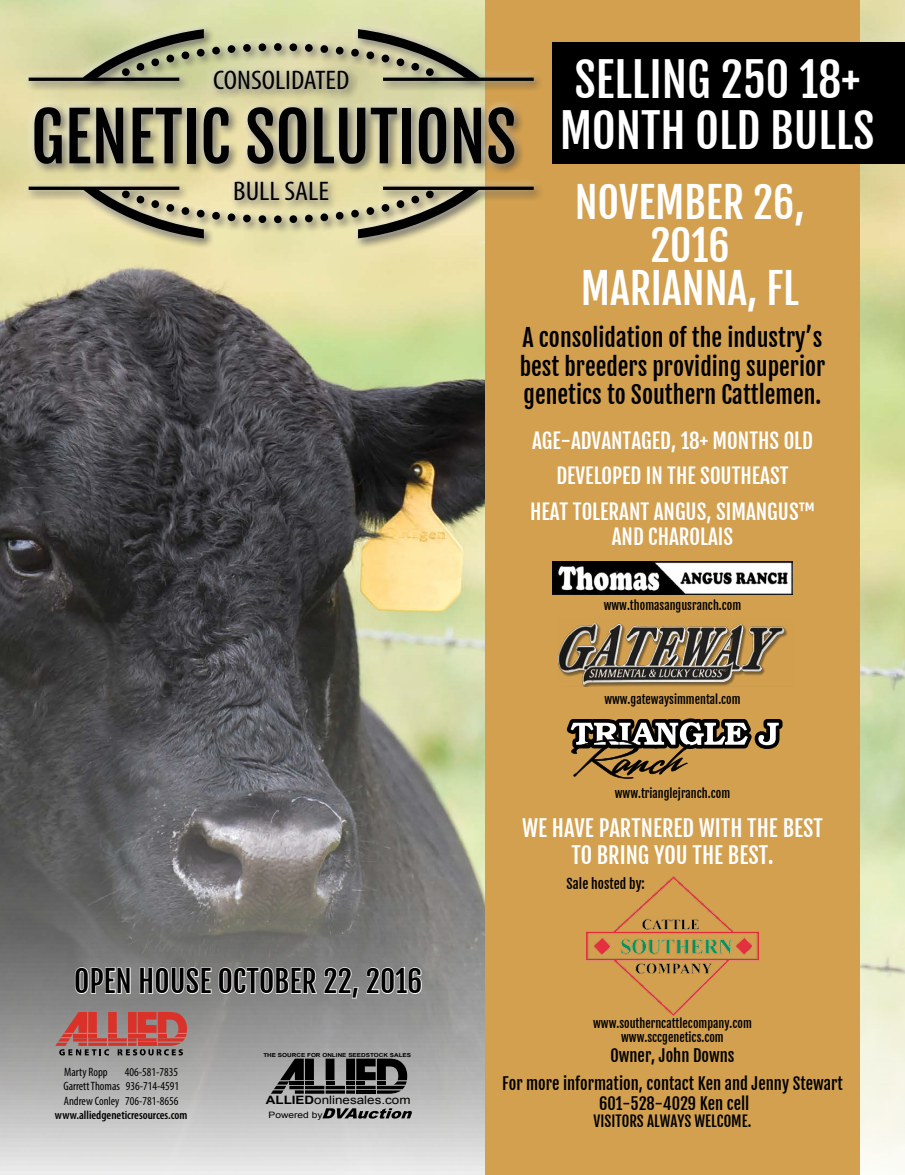
<style>
.page{position:relative;width:905px;height:1175px;background:#fff}
.page>*{position:absolute;margin:0;border:0;box-sizing:border-box;transform-origin:0 0}
.t1{font:66.6px "Fjalla One";color:#010101}
.t2{font:46.05px/51.4px "Fjalla One";color:#fff;text-align:center}
.t3{font:41.55px/43px "Fjalla One";color:#fff;text-align:center}
.t4{font:29.7px "Fjalla One";color:#000}
.t5{font:condensed 27px "Myriad Pro";color:#010101;scale:1.1 1}
.t6{font:23.7px/28.5px "Fjalla One";color:#000}
.t7{font:22.35px/26.7px "Fjalla One";color:#fff;text-align:center}
.t8{font:20.85px/35.7px "Fjalla One";color:#fff;text-align:center}
.t9{font:16.35px/28.2px "Fjalla One";color:#000;text-align:center}
.t10{font:14.85px "Fjalla One";color:#000}
.t11{font:13.35px "Fjalla One";color:#000}
.t12{font:condensed 12.15px/14.5px "Myriad Pro";color:#000;text-align:justify}
.t13{font:600 condensed 12.15px "Myriad Pro";color:#000}
.t14{font:11.85px/14.2px "Fjalla One";color:#000;text-align:center}
.t15{font:11.55px "Arial";color:#000;scale:1.16 1}
.t16{font:8.85px "Arial";color:#000;scale:1.16 1}
.t17{font:700 5.55px "Arial";color:#000;scale:1.16 1}
.s1{font-weight:700}
</style>
<div class="page">
<img style="left:0;top:0;width:904px;height:1174px">
<div style="left:485px;top:0;width:374px;height:1174px;background:#d2a04f"></div>
<img style="left:587px;top:876px;width:171px;height:139px">
<svg style="left:55px;top:1012px;width:132px;height:43px;background:#ad605b"></svg>
<img style="left:552px;top:561px;width:240px;height:33px">
<img style="left:558px;top:622px;width:229px;height:64px">
<svg style="left:566px;top:718px;width:216px;height:60px"></svg>
<svg style="left:322px;top:1108px;width:90px;height:10px"></svg>
<svg style="left:271px;top:1058px;width:136px;height:35px;background:#4b4b4b"></svg>
<div style="left:19px;top:20px;width:524px;height:227px;background:#fff;opacity:.75"></div>
<hr style="left:29px;top:78px;width:150px;height:3px;background:#010101">
<svg style="left:82px;top:29px;width:122px;height:49px;background:#999d7a"></svg>
<hr style="left:29px;top:187px;width:150px;height:3px;background:#010101">
<svg style="left:82px;top:189px;width:122px;height:49px;background:#aaa482"></svg>
<hr style="left:383px;top:78px;width:150px;height:3px;background:#010101">
<svg style="left:358px;top:29px;width:122px;height:49px;background:#a4a481"></svg>
<hr style="left:383px;top:187px;width:150px;height:3px;background:#010101">
<svg style="left:358px;top:189px;width:122px;height:49px;background:#a6a081"></svg>
<div style="left:181px;top:51px;width:8px;height:8px;background:#000;border-radius:50%"></div>
<div style="left:396px;top:200px;width:8px;height:8px;background:#000;border-radius:50%"></div>
<div style="left:305px;top:215px;width:8px;height:7px;background:#000;border-radius:50%"></div>
<div style="left:258px;top:43px;width:8px;height:8px;background:#000;border-radius:50%"></div>
<div style="left:274px;top:43px;width:8px;height:8px;background:#000;border-radius:50%"></div>
<div style="left:166px;top:55px;width:8px;height:7px;background:#000;border-radius:50%"></div>
<div style="left:243px;top:44px;width:8px;height:8px;background:#000;border-radius:50%"></div>
<div style="left:351px;top:49px;width:8px;height:8px;background:#000;border-radius:50%"></div>
<div style="left:227px;top:45px;width:8px;height:8px;background:#000;border-radius:50%"></div>
<div style="left:151px;top:200px;width:8px;height:8px;background:#000;border-radius:50%"></div>
<div style="left:122px;top:191px;width:8px;height:7px;background:#000;border-radius:50%"></div>
<div style="left:166px;top:204px;width:8px;height:8px;background:#000;border-radius:50%"></div>
<div style="left:411px;top:196px;width:8px;height:7px;background:#000;border-radius:50%"></div>
<div style="left:137px;top:63px;width:7px;height:8px;background:#000;border-radius:50%"></div>
<div style="left:381px;top:204px;width:8px;height:8px;background:#000;border-radius:50%"></div>
<div style="left:197px;top:210px;width:8px;height:7px;background:#000;border-radius:50%"></div>
<div style="left:212px;top:212px;width:8px;height:8px;background:#000;border-radius:50%"></div>
<div style="left:366px;top:51px;width:8px;height:8px;background:#000;border-radius:4px"></div>
<div style="left:151px;top:58px;width:8px;height:8px;background:#000;border-radius:50%"></div>
<div style="left:411px;top:63px;width:8px;height:8px;background:#000;border-radius:50%"></div>
<div style="left:122px;top:68px;width:8px;height:8px;background:#000;border-radius:50%"></div>
<div style="left:426px;top:68px;width:8px;height:8px;background:#000;border-radius:50%"></div>
<div style="left:289px;top:215px;width:8px;height:8px;background:#000;border-radius:50%"></div>
<div style="left:289px;top:43px;width:8px;height:8px;background:#000;border-radius:50%"></div>
<div style="left:227px;top:213px;width:8px;height:8px;background:#000;border-radius:50%"></div>
<div style="left:366px;top:207px;width:8px;height:8px;background:#000;border-radius:50%"></div>
<div style="left:320px;top:45px;width:8px;height:8px;background:#000;border-radius:50%"></div>
<div style="left:212px;top:47px;width:8px;height:7px;background:#000;border-radius:50%"></div>
<div style="left:336px;top:212px;width:7px;height:8px;background:#000;border-radius:50%"></div>
<div style="left:243px;top:214px;width:8px;height:8px;background:#000;border-radius:50%"></div>
<div style="left:197px;top:49px;width:8px;height:8px;background:#000;border-radius:50%"></div>
<div style="left:258px;top:215px;width:8px;height:8px;background:#000;border-radius:50%"></div>
<div style="left:274px;top:215px;width:8px;height:8px;background:#000;border-radius:50%"></div>
<div style="left:426px;top:191px;width:8px;height:7px;background:#000;border-radius:50%"></div>
<div style="left:351px;top:210px;width:8px;height:7px;background:#000;border-radius:50%"></div>
<div style="left:136px;top:196px;width:8px;height:7px;background:#000;border-radius:50%"></div>
<div style="left:396px;top:58px;width:8px;height:8px;background:#000;border-radius:50%"></div>
<div style="left:336px;top:47px;width:7px;height:8px;background:#000;border-radius:50%"></div>
<div style="left:320px;top:213px;width:8px;height:8px;background:#000;border-radius:50%"></div>
<svg style="left:381px;top:54px;width:8px;height:9px"></svg>
<div style="left:305px;top:44px;width:8px;height:8px;background:#000;border-radius:50%"></div>
<div style="left:181px;top:207px;width:8px;height:8px;background:#000;border-radius:50%"></div>
<div style="left:552px;top:42px;width:352px;height:122px;background:#000"></div>
<svg style="left:74px;top:966px;width:57px;height:28px"></svg>
<svg style="left:139px;top:966px;width:73px;height:29px"></svg>
<svg style="left:218px;top:966px;width:205px;height:33px;background:#a7a7a7"></svg>
<h3 class="t5" style="left:213px;top:64px;width:125px">CONSOLIDATED</h3>
<h1 class="t1" style="left:31px;top:96px;width:487px">GENETIC SOLUTIONS</h1>
<h3 class="t5" style="left:233px;top:175px;width:89px">BULL SALE</h3>
<h2 class="t2" style="left:560px;top:54px;width:316px">SELLING 250 18+<br>MONTH OLD BULLS</h2>
<h3 class="t3" style="left:575px;top:181px;width:231px">NOVEMBER 26,<br>2016<br>MARIANNA, FL</h3>
<h3 class="t6" style="left:519px;top:323px;width:307px">A consolidation of the industry’s best breeders providing superior genetics to Southern Cattlemen.</h3>
<h3 class="t8" style="left:530px;top:422px;width:286px">AGE-ADVANTAGED, 18+ MONTHS OLD<br>DEVELOPED IN THE SOUTHEAST<br>HEAT TOLERANT ANGUS, SIMANGUS™</h3>
<h3 class="t8" style="left:611px;top:519px;width:123px">AND CHAROLAIS</h3>
<p class="t14" style="left:603px;top:598px;width:139px">www.thomasangusranch.com</p>
<p class="t14" style="left:604px;top:692px;width:138px">www.gatewaysimmental.com</p>
<p class="t14" style="left:615px;top:786px;width:117px">www.trianglejranch.com</p>
<h3 class="t7" style="left:522px;top:815px;width:302px">WE HAVE PARTNERED WITH THE BEST<br>TO BRING YOU THE BEST.</h3>
<h3 class="t4" style="left:74px;top:963px;width:350px">OPEN HOUSE OCTOBER 22, 2016</h3>
<p class="t12" style="left:64px;top:1064px;width:45px">Marty Ropp</p>
<p class="t12" style="left:63px;top:1064px;width:117px;text-indent:61px">406-581-7835<br>Garrett Thomas 936-714-4591<br>Andrew Conley 706-781-8656</p>
<p class="t13" style="left:55px;top:1107px;width:134px">www.alliedgeneticresources.com</p>
<p class="t17" style="left:263px;top:1050px;width:129px">THE SOURCE FOR ONLINE SEEDSTOCK SALES</p>
<p class="t15" style="left:266px;top:1092px;width:126px"><span class="s1">ALLIED</span>onlinesales.com</p>
<p class="t16" style="left:268px;top:1109px;width:48px">Powered by</p>
<p class="t11" style="left:566px;top:875px;width:80px">Sale hosted by:</p>
<p class="t14" style="left:593px;top:1016px;width:160px">www.southerncattlecompany.com www.sccgenetics.com</p>
<h3 class="t9" style="left:502px;top:1041px;width:342px">Owner, John Downs<br>For more information, contact Ken and Jenny Stewart</h3>
<h3 class="t9" style="left:599px;top:1089px;width:152px">601-528-4029 Ken cell</h3>
<p class="t10" style="left:593px;top:1112px;width:159px">VISITORS ALWAYS WELCOME.</p>
</div>
